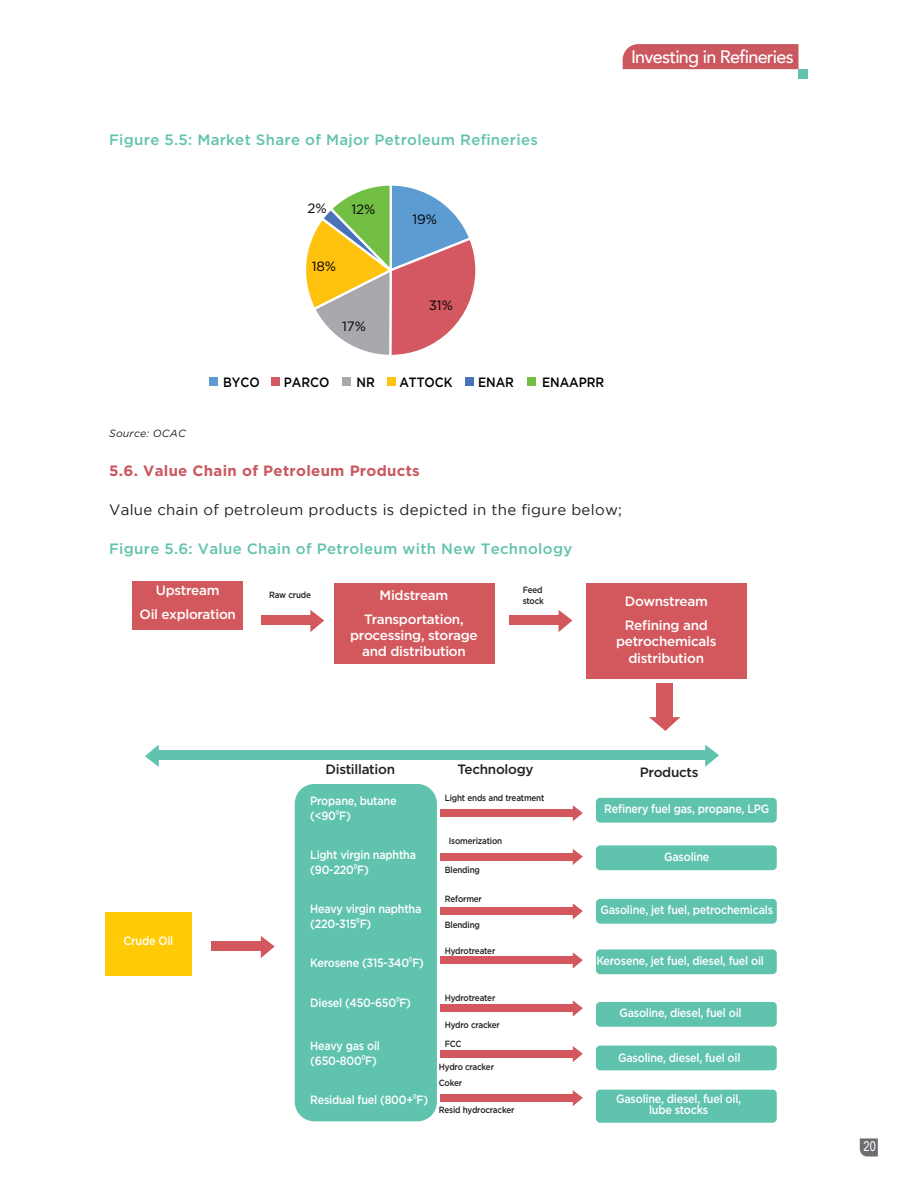
<style>
.page{position:relative;width:918px;height:1188px;background:#fff}
.page>*{position:absolute;margin:0;border:0;box-sizing:border-box;transform-origin:0 0}
.t1{font:500 18px "Avenir";letter-spacing:-.04em;color:#fff}
.t2{font:500 15px "Gotham";letter-spacing:.02em;color:#61c3ad}
.t3{font:15px "Gotham";letter-spacing:.02em;color:#231f20}
.t4{font:700 15px "Gotham";letter-spacing:.02em;color:#ca585e}
.t5{font:500 13.5px/23.7px "Gotham";letter-spacing:-.02em;color:#fff;text-align:center}
.t6{font:500 13.5px "Gotham";letter-spacing:-.02em;color:#231f20}
.t7{font:500 13.5px "Gotham";letter-spacing:-.005em;color:#010101;scale:.9 1}
.t8{font:13.5px "Gotham";letter-spacing:-.005em;color:#010101}
.t9{font:13.5px "Arial Narrow";color:#fff}
.t10{font:500 12px/14.4px "Gotham";letter-spacing:-.02em;color:#fff;scale:.9 1}
.t11{font:italic 10.5px "Gotham";letter-spacing:.02em;color:#231f20}
.t12{font:500 9px/10.8px "Gotham";letter-spacing:-.02em;color:#231f20;scale:.9 1}
.s1{font-family:"Myriad Pro";font-weight:400}
</style>
<div class="page">
<div style="left:596px;top:798px;width:181px;height:25px;background:#60c3ad;border-radius:4px"></div>
<div style="left:596px;top:845px;width:181px;height:25px;background:#60c3ad;border-radius:4px"></div>
<div style="left:596px;top:899px;width:181px;height:25px;background:#60c3ad;border-radius:4px"></div>
<div style="left:596px;top:949px;width:181px;height:25px;background:#60c3ad;border-radius:4px"></div>
<div style="left:596px;top:1002px;width:181px;height:25px;background:#60c3ad;border-radius:4px"></div>
<div style="left:596px;top:1046px;width:181px;height:24px;background:#60c3ad;border-radius:4px"></div>
<div style="left:596px;top:1090px;width:181px;height:33px;background:#60c3ad;border-radius:4px"></div>
<div style="left:295px;top:784px;width:142px;height:337px;background:#60c3ad;border-radius:20px"></div>
<div style="left:586px;top:583px;width:161px;height:96px;background:#d3585d"></div>
<div style="left:334px;top:584px;width:160px;height:80px;background:#d3585d"></div>
<div style="left:132px;top:581px;width:110px;height:49px;background:#d3585d"></div>
<div style="left:623px;top:44px;width:176px;height:25px;background:#cb575f"></div>
<div style="left:799px;top:69px;width:9px;height:10px;background:#61c3ad"></div>
<svg style="left:860px;top:1138px;width:18px;height:18px"></svg>
<svg style="left:306px;top:185px;width:170px;height:170px"></svg>
<div style="left:209px;top:377px;width:9px;height:9px;background:#5d9bd3"></div>
<div style="left:271px;top:377px;width:9px;height:9px;background:#d35862"></div>
<div style="left:342px;top:377px;width:9px;height:9px;background:#a7a9ac"></div>
<div style="left:387px;top:377px;width:9px;height:9px;background:#ffc20e"></div>
<div style="left:466px;top:377px;width:8px;height:9px;background:#4a72b8"></div>
<div style="left:528px;top:377px;width:8px;height:9px;background:#72bf44"></div>
<div style="left:105px;top:912px;width:87px;height:63px;background:#ffcb05"></div>
<div style="left:156px;top:750px;width:553px;height:10px;background:#60c3ad"></div>
<svg style="left:705px;top:745px;width:14px;height:22px"></svg>
<div style="left:509px;top:616px;width:53px;height:9px;background:#d3585d"></div>
<svg style="left:559px;top:610px;width:13px;height:22px"></svg>
<div style="left:212px;top:942px;width:53px;height:9px;background:#d3585d"></div>
<svg style="left:261px;top:936px;width:14px;height:22px"></svg>
<div style="left:440px;top:809px;width:136px;height:8px;background:#d3585d"></div>
<svg style="left:573px;top:805px;width:10px;height:16px"></svg>
<div style="left:440px;top:853px;width:136px;height:7px;background:#d3585d"></div>
<svg style="left:573px;top:849px;width:10px;height:16px"></svg>
<div style="left:440px;top:907px;width:136px;height:8px;background:#d3585d"></div>
<svg style="left:573px;top:903px;width:10px;height:16px"></svg>
<div style="left:440px;top:957px;width:136px;height:7px;background:#d3585d"></div>
<svg style="left:573px;top:952px;width:10px;height:17px"></svg>
<div style="left:440px;top:1005px;width:136px;height:7px;background:#d3585d"></div>
<svg style="left:573px;top:1000px;width:10px;height:17px"></svg>
<div style="left:440px;top:1050px;width:136px;height:7px;background:#d3585d"></div>
<svg style="left:573px;top:1046px;width:10px;height:16px"></svg>
<div style="left:440px;top:1094px;width:136px;height:7px;background:#d3585d"></div>
<svg style="left:573px;top:1090px;width:10px;height:16px"></svg>
<div style="left:261px;top:616px;width:53px;height:9px;background:#d3585d"></div>
<svg style="left:310px;top:610px;width:14px;height:22px"></svg>
<svg style="left:649px;top:717px;width:31px;height:14px"></svg>
<svg style="left:145px;top:745px;width:14px;height:22px"></svg>
<div style="left:656px;top:683px;width:17px;height:38px;background:#d3585d"></div>
<h1 class="t1" style="left:631px;top:41px;width:164px">Investing in Refineries</h1>
<p class="t2" style="left:109px;top:130px;width:430px">Figure 5.5: Market Share of Major Petroleum Refineries</p>
<p class="t8" style="left:308px;top:200px;width:21px">2%</p>
<p class="t8" style="left:352px;top:201px;width:26px">12%</p>
<p class="t8" style="left:312px;top:257px;width:26px">18%</p>
<p class="t8" style="left:342px;top:317px;width:26px">17%</p>
<p class="t8" style="left:412px;top:210px;width:26px">19%</p>
<p class="t8" style="left:429px;top:297px;width:26px">31%</p>
<p class="t7" style="left:223px;top:374px;width:42px">BYCO</p>
<p class="t7" style="left:284px;top:374px;width:52px">PARCO</p>
<p class="t7" style="left:356px;top:374px;width:22px">NR</p>
<p class="t7" style="left:399px;top:374px;width:61px">ATTOCK</p>
<p class="t7" style="left:478px;top:374px;width:41px">ENAR</p>
<p class="t7" style="left:542px;top:374px;width:71px">ENAAPRR</p>
<p class="t11" style="left:109px;top:427px;width:78px">Source: OCAC</p>
<p class="t4" style="left:109px;top:461px;width:312px">5.6. Value Chain of Petroleum Products</p>
<p class="t3" style="left:109px;top:502px;width:514px">Value chain of petroleum products is depicted in the figure below;</p>
<p class="t2" style="left:109px;top:539px;width:465px">Figure 5.6: Value Chain of Petroleum with New Technology</p>
<p class="t5" style="left:139px;top:578px;width:98px">Upstream<br>Oil exploration</p>
<p class="t5" style="left:364px;top:583px;width:101px">Midstream<br>Transportation,</p>
<p class="t5" style="left:350px;top:627px;width:129px;line-height:16.2px">processing, storage and distribution</p>
<p class="t12" style="left:269px;top:589px;width:48px">Raw crude</p>
<p class="t12" style="left:523px;top:585px;width:25px">Feed stock</p>
<p class="t5" style="left:625px;top:590px;width:85px;text-align:left">Downstream<br>Refining and</p>
<p class="t5" style="left:616px;top:633px;width:102px;line-height:16.2px">petrochemicals distribution</p>
<p class="t10" style="left:124px;top:934px;width:57px">Crude Oil</p>
<p class="t6" style="left:325px;top:760px;width:71px">Distillation</p>
<p class="t6" style="left:458px;top:760px;width:78px">Technology</p>
<p class="t6" style="left:640px;top:764px;width:60px">Products</p>
<p class="t10" style="left:604px;top:801px;width:185px">Refinery fuel gas, propane, LPG</p>
<p class="t12" style="left:445px;top:792px;width:112px">Light ends and treatment</p>
<p class="t10" style="left:310px;top:794px;width:97px">Propane, butane (&lt;90<span class="s1">0</span>F)</p>
<p class="t10" style="left:310px;top:848px;width:119px">Light virgin naphtha (90-220<span class="s1">0</span>F)</p>
<p class="t10" style="left:310px;top:902px;width:125px">Heavy virgin naphtha (220-315<span class="s1">0</span>F)</p>
<p class="t10" style="left:310px;top:956px;width:128px">Kerosene (315-340<span class="s1">0</span>F)</p>
<p class="t10" style="left:310px;top:995px;width:113px">Diesel (450-650<span class="s1">0</span>F)</p>
<p class="t10" style="left:310px;top:1039px;width:79px">Heavy gas oil (650-800<span class="s1">0</span>F)</p>
<p class="t10" style="left:310px;top:1093px;width:132px">Residual fuel (800+<span class="s1">0</span>F)</p>
<p class="t12" style="left:449px;top:835px;width:61px">Isomerization</p>
<p class="t12" style="left:445px;top:864px;width:41px">Blending</p>
<p class="t12" style="left:445px;top:893px;width:43px">Reformer</p>
<p class="t12" style="left:445px;top:919px;width:41px">Blending</p>
<p class="t12" style="left:445px;top:945px;width:58px">Hydrotreater</p>
<p class="t12" style="left:445px;top:993px;width:58px">Hydrotreater</p>
<p class="t12" style="left:445px;top:1015px;width:63px;line-height:19.4px">Hydro cracker<br>FCC</p>
<p class="t12" style="left:439px;top:1058px;width:63px;line-height:16.5px">Hydro cracker<br>Coker</p>
<p class="t12" style="left:439px;top:1104px;width:85px">Resid hydrocracker</p>
<p class="t10" style="left:664px;top:849px;width:52px">Gasoline</p>
<p class="t10" style="left:600px;top:902px;width:193px">Gasoline, jet fuel, petrochemicals</p>
<p class="t10" style="left:596px;top:954px;width:188px">Kerosene, jet fuel, diesel, fuel oil</p>
<p class="t10" style="left:619px;top:1006px;width:137px">Gasoline, diesel, fuel oil</p>
<p class="t10" style="left:618px;top:1051px;width:137px">Gasoline, diesel, fuel oil</p>
<p class="t10" style="left:616px;top:1094px;width:140px;line-height:10.5px;text-align:center">Gasoline, diesel, fuel oil, lube stocks</p>
<p class="t9" style="left:864px;top:1137px;width:14px">20</p>
</div>
